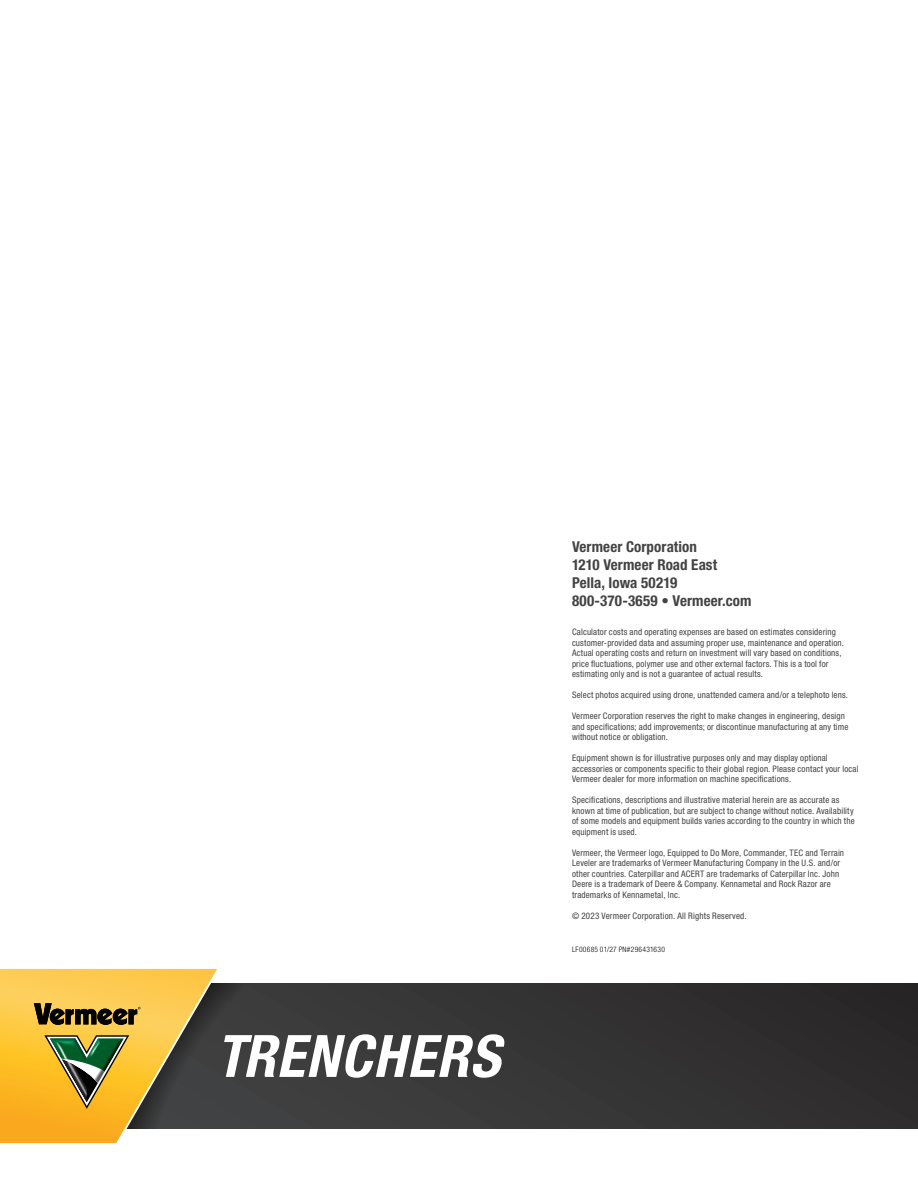
<style>
.page{position:relative;width:918px;height:1188px;background:#fff}
.page>*{position:absolute;margin:0;border:0;box-sizing:border-box;transform-origin:0 0}
.t1{font:italic 700 condensed 58.5px "Helvetica Neue LT Std";letter-spacing:.02em;color:#fff}
.t2{font:700 condensed 15px/18px "Helvetica Neue LT Std";letter-spacing:.005em;color:#434343}
.t3{font:condensed 9px/10.5px "Helvetica Neue LT Std";letter-spacing:.02em;color:#434343}
.t4{font:300 condensed 7.5px "Helvetica Neue LT Std";letter-spacing:.04em;color:#000}
</style>
<div class="page">
<div style="left:48px;top:983px;width:870px;height:146px;background:#353435"></div>
<svg style="left:0;top:968px;width:270px;height:176px"></svg>
<h1 class="t1" style="left:216px;top:1021px;width:286px">TRENCHERS</h1>
<h2 class="t2" style="left:572px;top:537px;width:181px">Vermeer Corporation<br>1210 Vermeer Road East<br>Pella, Iowa 50219<br>800-370-3659 • Vermeer.com</h2>
<p class="t3" style="left:572px;top:627px;width:274px">Calculator costs and operating expenses are based on estimates considering customer-provided data and assuming proper use, maintenance and operation.<br>Actual operating costs and return on investment will vary based on conditions, price fluctuations, polymer use and other external factors. This is a tool for estimating only and is not a guarantee of actual results.</p>
<p class="t3" style="left:572px;top:690px;width:278px">Select photos acquired using drone, unattended camera and/or a telephoto lens.</p>
<p class="t3" style="left:572px;top:711px;width:278px">Vermeer Corporation reserves the right to make changes in engineering, design and specifications; add improvements; or discontinue manufacturing at any time without notice or obligation.</p>
<p class="t3" style="left:572px;top:753px;width:288px">Equipment shown is for illustrative purposes only and may display optional accessories or components specific to their global region. Please contact your local<br>Vermeer dealer for more information on machine specifications.</p>
<p class="t3" style="left:572px;top:795px;width:284px">Specifications, descriptions and illustrative material herein are as accurate as known at time of publication, but are subject to change without notice. Availability of some models and equipment builds varies according to the country in which the equipment is used.</p>
<p class="t3" style="left:572px;top:847px;width:274px">Vermeer, the Vermeer logo, Equipped to Do More, Commander, TEC and Terrain Leveler are trademarks of Vermeer Manufacturing Company in the U.S. and/or other countries. Caterpillar and ACERT are trademarks of Caterpillar Inc. John Deere is a trademark of Deere &amp; Company. Kennametal and Rock Razor are trademarks of Kennametal, Inc.</p>
<p class="t3" style="left:572px;top:910px;width:176px">© 2023 Vermeer Corporation. All Rights Reserved.</p>
<p class="t4" style="left:572px;top:945px;width:94px">LF00685 01/27 PN#296431630</p>
</div>
